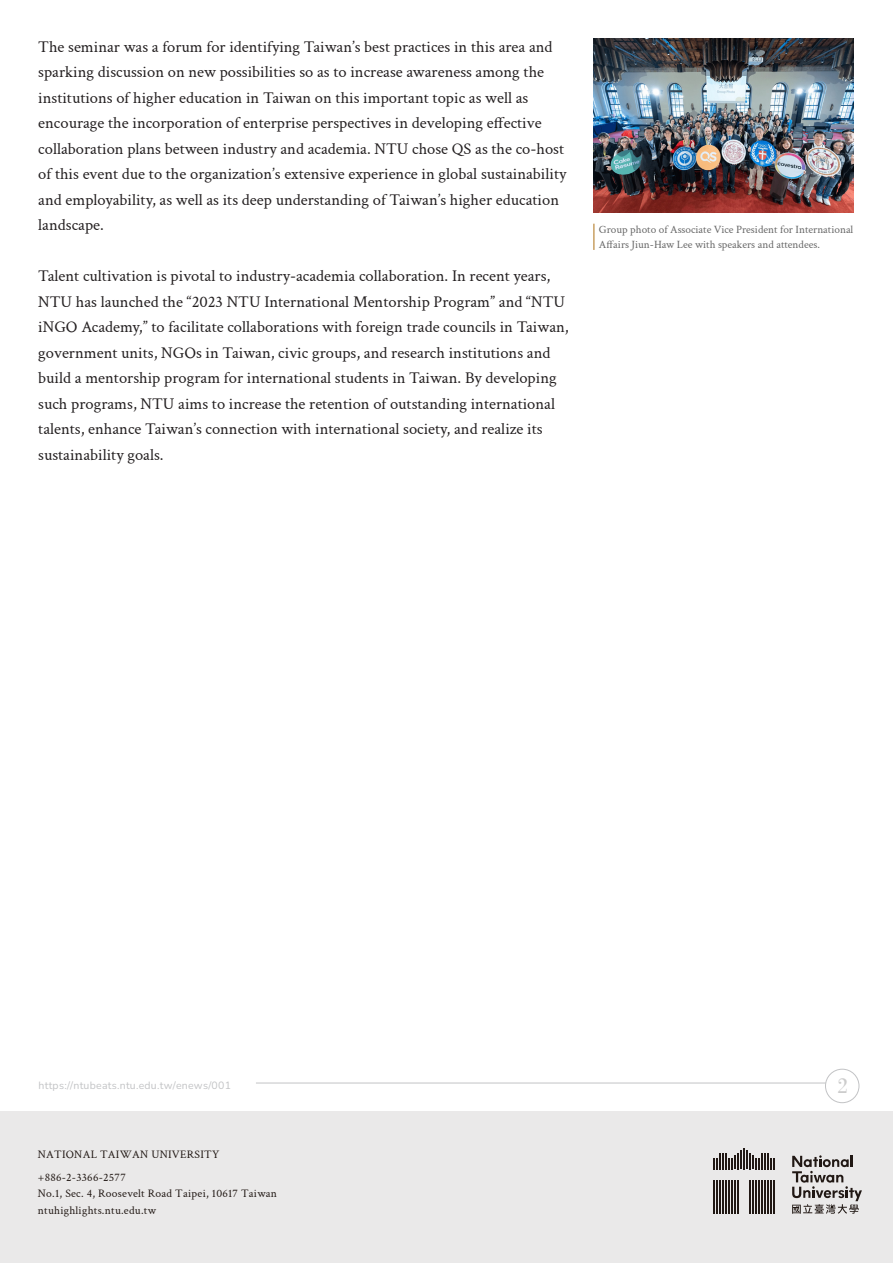
<style>
.page{position:relative;width:893px;height:1263px;background:#fff}
.page>*{position:absolute;margin:0;border:0;box-sizing:border-box;transform-origin:0 0}
.t1{font:22.5px "Bodoni";color:#ccc}
.t2{font:16.5px/25.5px "Crimson Text";color:#231f20}
.t3{font:11.55px/23.1px "Crimson Text";letter-spacing:.02em;color:#211814}
.t4{font:11.25px/15px "Crimson Text";color:#666}
.t5{font:200 10.5px "Nunito";letter-spacing:.025em;color:#c2c3c5}
</style>
<div class="page">
<div style="left:0;top:1112px;width:893px;height:151px;background:#eae9e9"></div>
<hr style="left:743px;top:1148px;width:2px;height:21px;background:#211814">
<svg style="left:713px;top:1150px;width:62px;height:19px"></svg>
<hr style="left:774px;top:1180px;width:1px;height:34px;background:#211814">
<hr style="left:771px;top:1180px;width:1px;height:34px;background:#211814">
<hr style="left:768px;top:1180px;width:1px;height:34px;background:#211814">
<hr style="left:765px;top:1180px;width:1px;height:34px;background:#211814">
<hr style="left:762px;top:1180px;width:1px;height:34px;background:#211814">
<hr style="left:759px;top:1180px;width:1px;height:34px;background:#211814">
<hr style="left:756px;top:1180px;width:1px;height:34px;background:#211814">
<hr style="left:753px;top:1180px;width:1px;height:34px;background:#211814">
<hr style="left:750px;top:1180px;width:1px;height:34px;background:#211814">
<hr style="left:737px;top:1180px;width:2px;height:34px;background:#211814">
<hr style="left:734px;top:1180px;width:2px;height:34px;background:#211814">
<hr style="left:731px;top:1180px;width:2px;height:34px;background:#211814">
<hr style="left:728px;top:1180px;width:2px;height:34px;background:#211814">
<hr style="left:725px;top:1180px;width:2px;height:34px;background:#211814">
<hr style="left:722px;top:1180px;width:2px;height:34px;background:#211814">
<hr style="left:719px;top:1180px;width:2px;height:34px;background:#211814">
<hr style="left:716px;top:1180px;width:2px;height:34px;background:#211814">
<hr style="left:713px;top:1180px;width:2px;height:34px;background:#211814">
<svg style="left:792px;top:1155px;width:70px;height:59px"></svg>
<hr style="left:256px;top:1083px;width:582px;height:1px;background:#c2c3c5">
<div style="left:825px;top:1069px;width:34px;height:34px;background:#fff;border-radius:50%"></div>
<div style="left:825px;top:1069px;width:34px;height:34px;border:1px solid #c2c3c5;border-radius:50%"></div>
<img style="left:593px;top:38px;width:261px;height:174px">
<hr style="left:593px;top:224px;width:2px;height:26px;background:#c9a063">
<p class="t2" style="left:38px;top:33px;width:530px">The seminar was a forum for identifying Taiwan’s best practices in this area and sparking discussion on new possibilities so as to increase awareness among the institutions of higher education in Taiwan on this important topic as well as encourage the incorporation of enterprise perspectives in developing effective collaboration plans between industry and academia. NTU chose QS as the co-host of this event due to the organization’s extensive experience in global sustainability and employability, as well as its deep understanding of Taiwan’s higher education landscape.</p>
<p class="t2" style="left:38px;top:263px;width:532px">Talent cultivation is pivotal to industry-academia collaboration. In recent years, NTU has launched the “2023 NTU International Mentorship Program” and “NTU iNGO Academy,” to facilitate collaborations with foreign trade councils in Taiwan, government units, NGOs in Taiwan, civic groups, and research institutions and build a mentorship program for international students in Taiwan. By developing such programs, NTU aims to increase the retention of outstanding international talents, enhance Taiwan’s connection with international society, and realize its sustainability goals.</p>
<p class="t4" style="left:599px;top:221px;width:256px">Group photo of Associate Vice President for International<br>Affairs Jiun-Haw Lee with speakers and attendees.</p>
<p class="t5" style="left:39px;top:1078px;width:194px">https://ntubeats.ntu.edu.tw/enews/001</p>
<p class="t1" style="left:837px;top:1073px;width:13px">2</p>
<p class="t3" style="left:38px;top:1142px;width:183px">NATIONAL TAIWAN UNIVERSITY +886-2-3366-2577</p>
<p class="t3" style="left:38px;top:1185px;width:241px;line-height:16.8px">No.1, Sec. 4, Roosevelt Road Taipei, 10617 Taiwan ntuhighlights.ntu.edu.tw</p>
</div>
